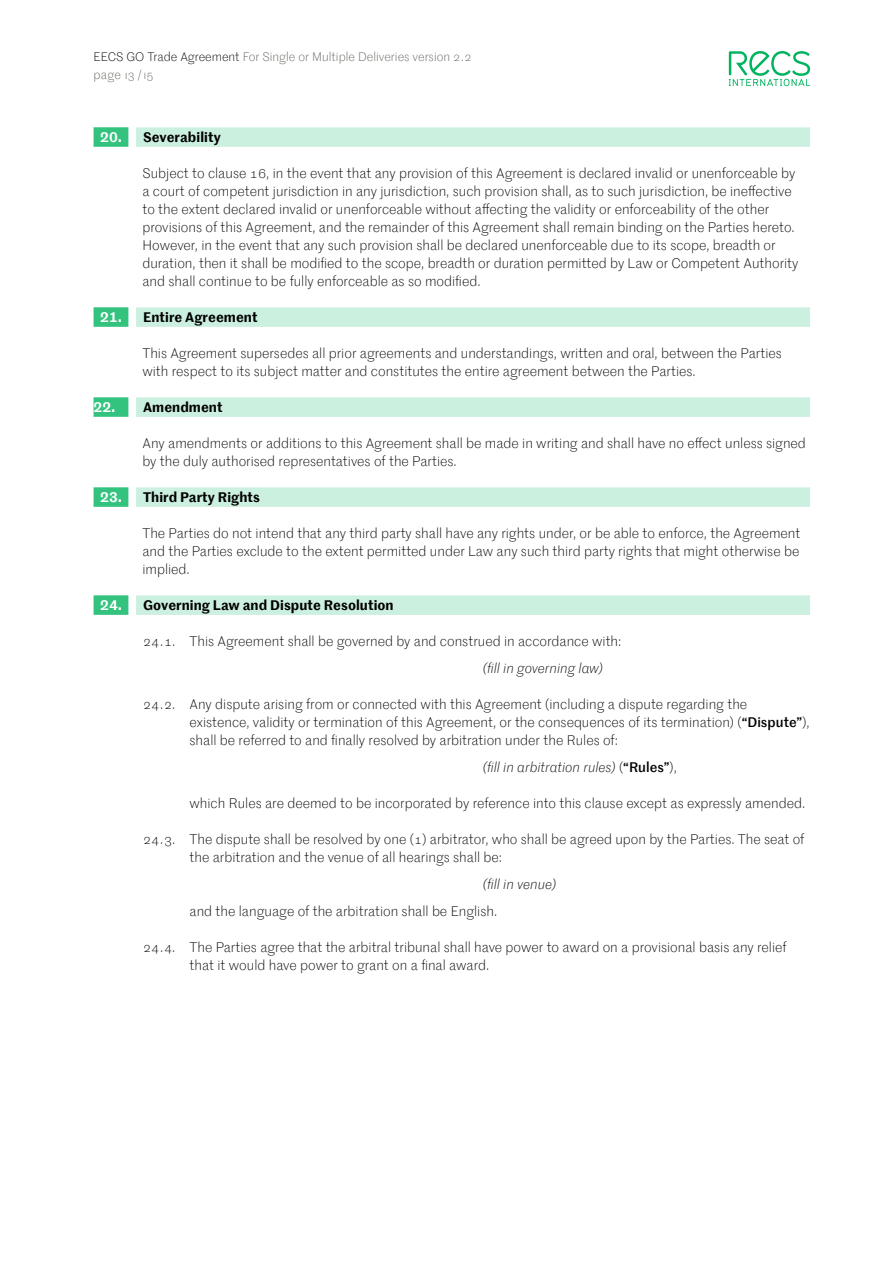
<style>
.page{position:relative;width:893px;height:1263px;background:#fff}
.page>*{position:absolute;margin:0;border:0;box-sizing:border-box;transform-origin:0 0}
.t1{font:300 13.5px/18px "Marr Sans Web";color:#000}
.t2{font:600 13.5px "Marr Sans Web";letter-spacing:.005em;color:#000}
.t3{font:italic 300 13.5px "Marr Sans Web";color:#000}
.t4{font:300 12px "Marr Sans Web";color:#63625c}
.s1{color:#000}
.s2{color:#fff}
.s3{font-weight:500}
.s4{font-style:normal}
.s5{font-weight:500;font-style:normal}
</style>
<div class="page">
<div style="left:136px;top:127px;width:674px;height:20px;background:#ccf0df"></div>
<div style="left:94px;top:127px;width:34px;height:20px;background:#33c37f"></div>
<div style="left:136px;top:307px;width:674px;height:20px;background:#ccf0df"></div>
<div style="left:94px;top:307px;width:34px;height:20px;background:#33c37f"></div>
<div style="left:136px;top:397px;width:674px;height:20px;background:#ccf0df"></div>
<div style="left:94px;top:397px;width:34px;height:20px;background:#33c37f"></div>
<div style="left:136px;top:487px;width:674px;height:20px;background:#ccf0df"></div>
<div style="left:94px;top:487px;width:34px;height:20px;background:#33c37f"></div>
<div style="left:136px;top:595px;width:674px;height:20px;background:#ccf0df"></div>
<div style="left:94px;top:595px;width:34px;height:20px;background:#33c37f"></div>
<svg style="left:729px;top:51px;width:81px;height:35px"></svg>
<p class="t4" style="left:94px;top:48px;width:380px"><span class="s1">EECS GO Trade Agreement</span> For Single or Multiple Deliveries version 2.2</p>
<p class="t4" style="left:94px;top:66px;width:61px">page 13 / 15</p>
<p class="t2" style="left:100px;top:127px;width:122px"><span class="s2">20.</span> Severability</p>
<p class="t1" style="left:142px;top:163px;width:657px">Subject to clause 16, in the event that any provision of this Agreement is declared invalid or unenforceable by a court of competent jurisdiction in any jurisdiction, such provision shall, as to such jurisdiction, be ineffective to the extent declared invalid or unenforceable without affecting the validity or enforceability of the other provisions of this Agreement, and the remainder of this Agreement shall remain binding on the Parties hereto.<br>However, in the event that any such provision shall be declared unenforceable due to its scope, breadth or duration, then it shall be modified to the scope, breadth or duration permitted by Law or Competent Authority and shall continue to be fully enforceable as so modified.</p>
<p class="t2" style="left:100px;top:307px;width:159px"><span class="s2">21.</span> Entire Agreement</p>
<p class="t1" style="left:142px;top:343px;width:641px">This Agreement supersedes all prior agreements and understandings, written and oral, between the Parties with respect to its subject matter and constitutes the entire agreement between the Parties.</p>
<p class="t2" style="left:94px;top:397px;width:131px"><span class="s2">22.</span> Amendment</p>
<p class="t1" style="left:142px;top:433px;width:665px">Any amendments or additions to this Agreement shall be made in writing and shall have no effect unless signed by the duly authorised representatives of the Parties.</p>
<p class="t2" style="left:100px;top:487px;width:161px"><span class="s2">23.</span> Third Party Rights</p>
<p class="t1" style="left:142px;top:523px;width:659px;text-align:justify">The Parties do not intend that any third party shall have any rights under, or be able to enforce, the Agreement and the Parties exclude to the extent permitted under Law any such third party rights that might otherwise be implied.</p>
<p class="t2" style="left:100px;top:595px;width:295px"><span class="s2">24.</span> Governing Law and Dispute Resolution</p>
<p class="t1" style="left:143px;top:631px;width:480px">24.1. This Agreement shall be governed by and construed in accordance with:</p>
<p class="t3" style="left:483px;top:658px;width:122px">(fill in governing law)</p>
<p class="t1" style="left:190px;top:694px;width:622px;text-indent:-46px">24.2. Any dispute arising from or connected with this Agreement (including a dispute regarding the existence, validity or termination of this Agreement, or the consequences of its termination) (<span class="s3">“Dispute”</span>), shall be referred to and finally resolved by arbitration under the Rules of:</p>
<p class="t3" style="left:483px;top:757px;width:196px">(fill in arbitration rules) <span class="s4">(</span><span class="s5">“Rules”</span><span class="s4">),</span></p>
<p class="t1" style="left:190px;top:793px;width:617px">which Rules are deemed to be incorporated by reference into this clause except as expressly amended.</p>
<p class="t1" style="left:190px;top:829px;width:616px;text-indent:-46px">24.3. The dispute shall be resolved by one (1) arbitrator, who shall be agreed upon by the Parties. The seat of the arbitration and the venue of all hearings shall be:</p>
<p class="t3" style="left:483px;top:874px;width:75px">(fill in venue)</p>
<p class="t1" style="left:190px;top:901px;width:309px">and the language of the arbitration shall be English.</p>
<p class="t1" style="left:190px;top:937px;width:598px;text-indent:-46px">24.4. The Parties agree that the arbitral tribunal shall have power to award on a provisional basis any relief that it would have power to grant on a final award.</p>
</div>
